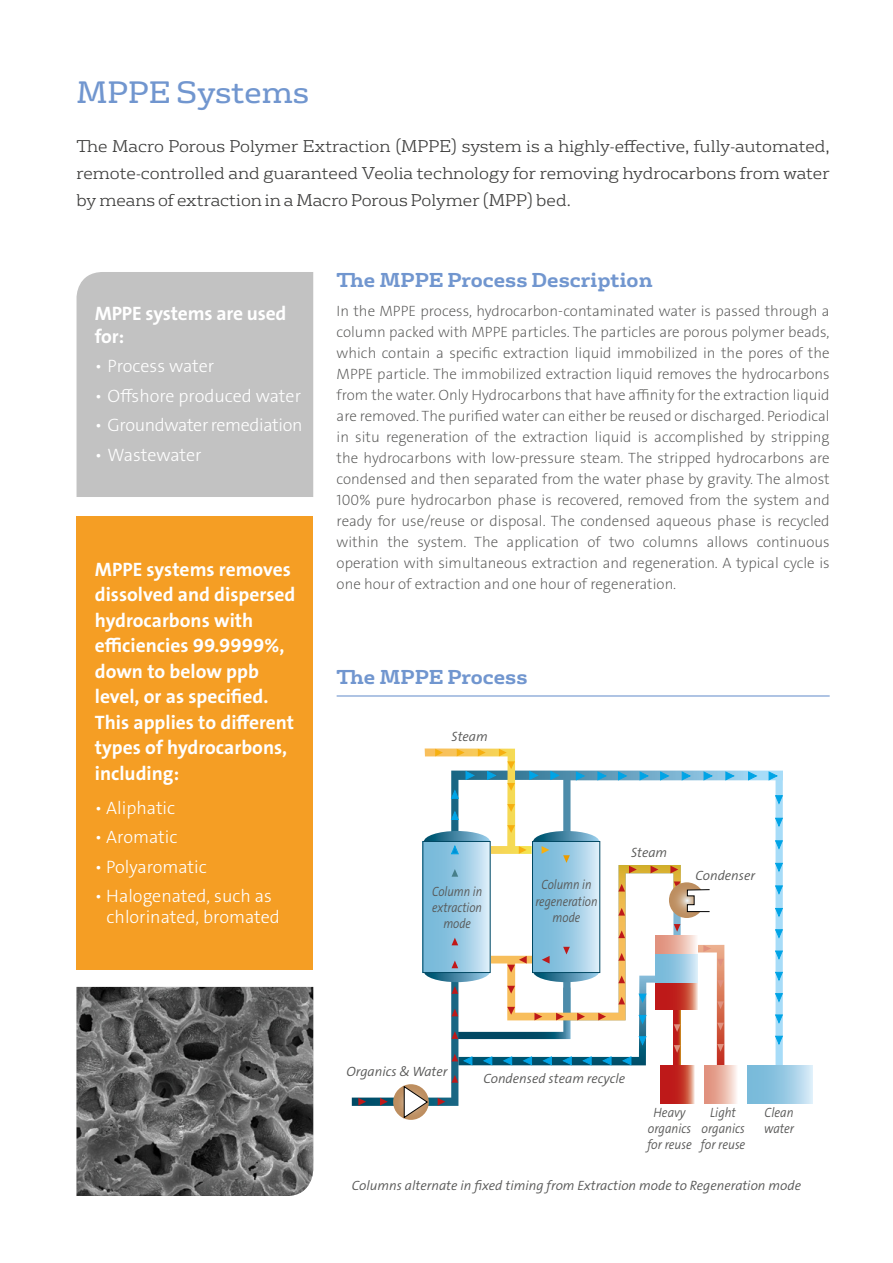
<style>
.page{position:relative;width:893px;height:1263px;background:#fff}
.page>*{position:absolute;margin:0;border:0;box-sizing:border-box;transform-origin:0 0}
.t1{font:30px "FS Rufus";color:#7196cf}
.t2{font:19.5px/25.5px "The Sans Veolia W7 Bld";color:#fff}
.t3{font:700 19.5px "FS Rufus";color:#7196cf}
.t4{font:18px/21px "The Sans Veolia W3 Lig";color:#fff}
.t5{font:18px "The Sans Veolia W3 Lig";letter-spacing:-.02em;color:#fff}
.t6{font:300 16.5px/27px "FS Rufus";color:#3c3c3b;text-align:justify}
.t7{font:15px/21px "The Sans Veolia W2 Ex Lig";color:#575756;text-align:justify}
.t8{font:13.5px "The Sans Veolia W4 Se Lig It";color:#575756}
.t9{font:13.5px/16.2px "The Sans Veolia W4 Se Lig It";color:#575756;text-align:center;scale:.9 1}
.t10{font:13.5px/16.2px "The Sans Veolia W4 Se Lig It";color:#575756;text-align:center;scale:.85 1}
</style>
<div class="page">
<div style="left:77px;top:272px;width:236px;height:225px;background:#c2c2c2"></div>
<img style="left:77px;top:987px;width:236px;height:209px">
<div style="left:77px;top:516px;width:236px;height:453px;background:#f59e24"></div>
<svg style="left:352px;top:770px;width:431px;height:336px"></svg>
<svg style="left:748px;top:1065px;width:65px;height:38px;background:#99cae4"></svg>
<div style="left:704px;top:1065px;width:33px;height:38px;background:#faece8"></div>
<svg style="left:393px;top:1084px;width:36px;height:36px"></svg>
<svg style="left:358px;top:1098px;width:8px;height:7px"></svg>
<svg style="left:380px;top:1098px;width:8px;height:7px"></svg>
<svg style="left:748px;top:772px;width:9px;height:8px"></svg>
<svg style="left:769px;top:772px;width:8px;height:8px"></svg>
<svg style="left:775px;top:795px;width:8px;height:9px"></svg>
<svg style="left:775px;top:818px;width:8px;height:8px"></svg>
<svg style="left:775px;top:840px;width:8px;height:9px"></svg>
<svg style="left:775px;top:863px;width:8px;height:8px"></svg>
<svg style="left:775px;top:886px;width:8px;height:8px"></svg>
<svg style="left:775px;top:908px;width:8px;height:8px"></svg>
<svg style="left:775px;top:929px;width:8px;height:9px"></svg>
<svg style="left:775px;top:951px;width:8px;height:8px"></svg>
<svg style="left:775px;top:972px;width:8px;height:8px"></svg>
<svg style="left:775px;top:993px;width:8px;height:9px"></svg>
<svg style="left:775px;top:1015px;width:8px;height:8px"></svg>
<svg style="left:775px;top:1036px;width:8px;height:8px"></svg>
<svg style="left:403px;top:748px;width:331px;height:370px"></svg>
<hr style="left:337px;top:695px;width:493px;height:1px;background:#7196cf">
<h1 class="t1" style="left:77px;top:68px;width:234px">MPPE Systems</h1>
<p class="t6" style="left:77px;top:131px;width:755px">The Macro Porous Polymer Extraction (MPPE) system is a highly-effective, fully-automated, remote-controlled and guaranteed Veolia technology for removing hydrocarbons from water by means of extraction in a Macro Porous Polymer (MPP) bed.</p>
<h2 class="t2" style="left:95px;top:302px;width:193px;line-height:22.5px">MPPE systems are used for:</h2>
<p class="t4" style="left:95px;top:356px;width:121px">• Process water</p>
<p class="t4" style="left:95px;top:385px;width:208px">• Offshore produced water</p>
<p class="t5" style="left:95px;top:413px;width:209px">• Groundwater remediation</p>
<p class="t4" style="left:95px;top:444px;width:108px">• Wastewater</p>
<h2 class="t2" style="left:95px;top:556px;width:202px">MPPE systems removes dissolved and dispersed hydrocarbons with efficiencies 99.9999%, down to below ppb level, or as specified.<br>This applies to different types of hydrocarbons, including:</h2>
<p class="t4" style="left:95px;top:797px;width:82px">• Aliphatic</p>
<p class="t4" style="left:95px;top:826px;width:84px">• Aromatic</p>
<p class="t4" style="left:95px;top:856px;width:113px">• Polyaromatic</p>
<p class="t4" style="left:107px;top:885px;width:175px;text-indent:-12px">• Halogenated, such as chlorinated, bromated</p>
<h2 class="t3" style="left:337px;top:263px;width:317px">The MPPE Process Description</h2>
<p class="t7" style="left:337px;top:301px;width:495px">In the MPPE process, hydrocarbon-contaminated water is passed through a column packed with MPPE particles. The particles are porous polymer beads, which contain a specific extraction liquid immobilized in the pores of the MPPE particle. The immobilized extraction liquid removes the hydrocarbons from the water. Only Hydrocarbons that have affinity for the extraction liquid are removed. The purified water can either be reused or discharged. Periodical in situ regeneration of the extraction liquid is accomplished by stripping the hydrocarbons with low-pressure steam. The stripped hydrocarbons are condensed and then separated from the water phase by gravity. The almost 100% pure hydrocarbon phase is recovered, removed from the system and ready for use/reuse or disposal. The condensed aqueous phase is recycled within the system. The application of two columns allows continuous operation with simultaneous extraction and regeneration. A typical cycle is one hour of extraction and one hour of regeneration.</p>
<h2 class="t3" style="left:337px;top:660px;width:192px">The MPPE Process</h2>
<p class="t8" style="left:452px;top:727px;width:38px">Steam</p>
<p class="t10" style="left:432px;top:883px;width:60px">Column in extraction mode</p>
<p class="t10" style="left:535px;top:877px;width:75px">Column in regeneration mode</p>
<p class="t8" style="left:631px;top:844px;width:38px">Steam</p>
<p class="t8" style="left:695px;top:867px;width:61px">Condenser</p>
<p class="t8" style="left:347px;top:1063px;width:102px">Organics &amp; Water</p>
<p class="t8" style="left:483px;top:1069px;width:143px">Condensed steam recycle</p>
<p class="t9" style="left:647px;top:1104px;width:51px">Heavy organics for reuse</p>
<p class="t9" style="left:701px;top:1104px;width:51px">Light organics for reuse</p>
<p class="t9" style="left:764px;top:1104px;width:35px;text-align:left">Clean water</p>
<p class="t8" style="left:352px;top:1177px;width:451px">Columns alternate in fixed timing from Extraction mode to Regeneration mode</p>
</div>
